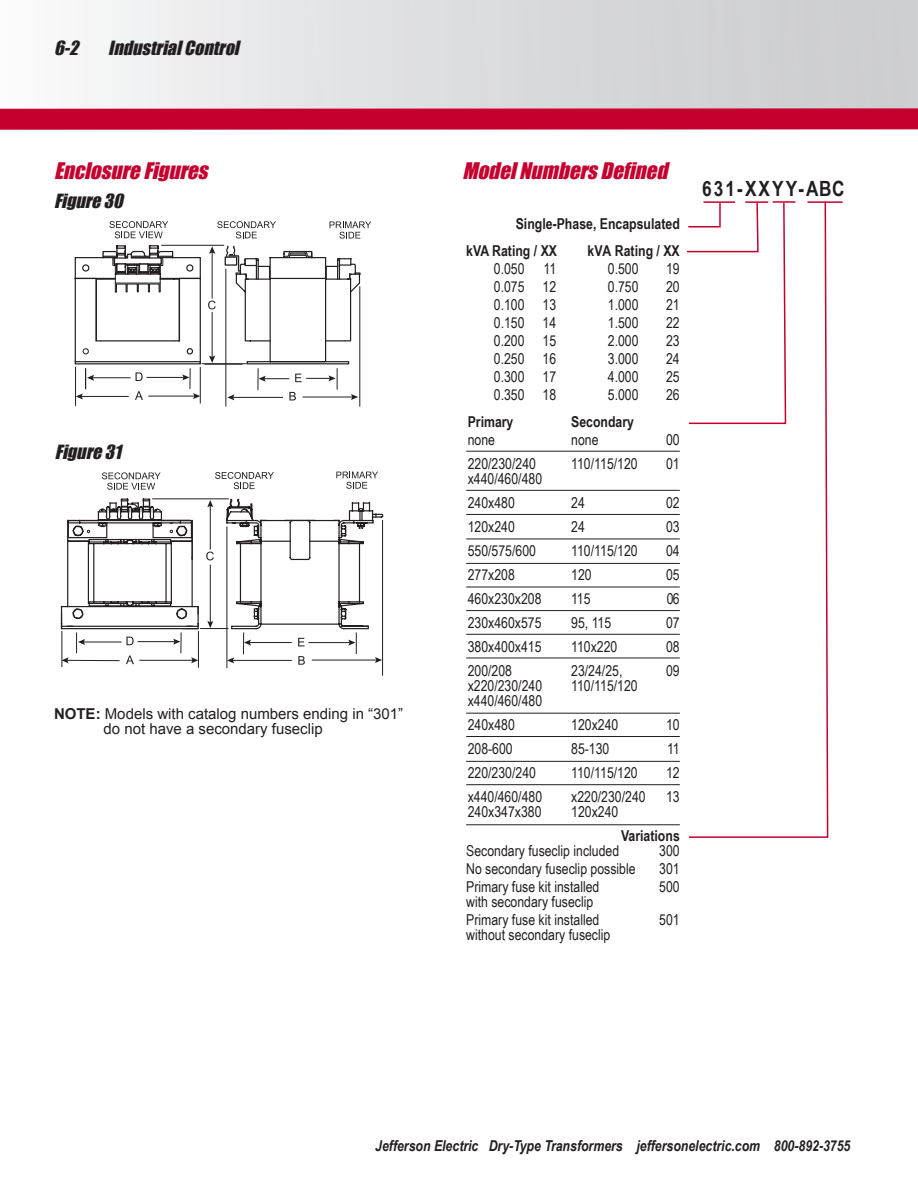
<style>
.page{position:relative;width:918px;height:1188px;background:#fff}
.page>*{position:absolute;margin:0;border:0;box-sizing:border-box;transform-origin:0 0}
.t1{font:italic 21px "Impact";color:#c5002e}
.t2{font:700 21px "Arial Narrow";letter-spacing:.1em;color:#231f20}
.t3{font:italic 18px "Impact";color:#231f20}
.t4{font:15px/24px "Arial Narrow";color:#231f20}
.t5{font:700 15px/27px "Arial Narrow";color:#231f20}
.t6{font:italic 700 15px "Arial Narrow";color:#231f20}
.t7{font:15px/15px "Arial";color:#231f20}
.s1{font-weight:700}
</style>
<div class="page">
<div style="left:0;top:0;width:918px;height:117px;background:linear-gradient(to right,#f7f7f8,#c7c8cb)"></div>
<svg style="left:0;top:97px;width:918px;height:33px;background:#ce516f"></svg>
<hr style="left:807px;top:201px;width:36px;height:2px;background:#c5002e">
<svg style="left:689px;top:201px;width:140px;height:637px"></svg>
<svg style="left:687px;top:201px;width:100px;height:224px"></svg>
<hr style="left:225px;top:269px;width:1px;height:137px;background:#231f20">
<hr style="left:359px;top:287px;width:1px;height:119px;background:#231f20">
<div style="left:75px;top:361px;width:126px;height:3px;border:1px solid #231f20"></div>
<hr style="left:75px;top:367px;width:1px;height:38px;background:#231f20">
<hr style="left:200px;top:367px;width:1px;height:36px;background:#231f20">
<hr style="left:161px;top:245px;width:63px;height:1px;background:#231f20">
<svg style="left:217px;top:221px;width:59px;height:17px"></svg>
<svg style="left:330px;top:221px;width:41px;height:18px"></svg>
<svg style="left:109px;top:221px;width:59px;height:17px"></svg>
<hr style="left:189px;top:369px;width:2px;height:20px;background:#231f20">
<hr style="left:212px;top:312px;width:1px;height:46px;background:#231f20">
<svg style="left:209px;top:356px;width:6px;height:7px"></svg>
<hr style="left:92px;top:377px;width:38px;height:1px;background:#231f20">
<hr style="left:212px;top:251px;width:1px;height:47px;background:#231f20">
<svg style="left:209px;top:246px;width:6px;height:8px"></svg>
<hr style="left:147px;top:377px;width:38px;height:1px;background:#231f20">
<svg style="left:182px;top:374px;width:7px;height:6px"></svg>
<hr style="left:81px;top:396px;width:47px;height:1px;background:#231f20">
<svg style="left:76px;top:369px;width:18px;height:30px"></svg>
<hr style="left:149px;top:396px;width:46px;height:1px;background:#231f20">
<svg style="left:193px;top:393px;width:7px;height:6px"></svg>
<hr style="left:205px;top:364px;width:37px;height:1px;background:#231f20">
<hr style="left:202px;top:363px;width:44px;height:1px;background:#231f20">
<svg style="left:208px;top:301px;width:8px;height:8px"></svg>
<svg style="left:136px;top:372px;width:7px;height:9px"></svg>
<svg style="left:135px;top:391px;width:8px;height:9px"></svg>
<svg style="left:75px;top:245px;width:126px;height:118px"></svg>
<svg style="left:225px;top:245px;width:136px;height:155px"></svg>
<svg style="left:215px;top:472px;width:59px;height:17px"></svg>
<svg style="left:336px;top:472px;width:42px;height:17px"></svg>
<svg style="left:102px;top:472px;width:59px;height:18px"></svg>
<hr style="left:382px;top:521px;width:1px;height:154px;background:#231f20">
<hr style="left:226px;top:527px;width:1px;height:141px;background:#231f20">
<hr style="left:198px;top:632px;width:1px;height:35px;background:#231f20">
<hr style="left:61px;top:631px;width:1px;height:36px;background:#231f20">
<svg style="left:61px;top:498px;width:322px;height:167px"></svg>
<hr style="left:466px;top:451px;width:214px;height:1px;background:#231f20">
<hr style="left:466px;top:490px;width:214px;height:1px;background:#231f20">
<hr style="left:466px;top:514px;width:214px;height:1px;background:#231f20">
<hr style="left:466px;top:539px;width:214px;height:1px;background:#231f20">
<hr style="left:466px;top:563px;width:214px;height:1px;background:#231f20">
<hr style="left:466px;top:587px;width:214px;height:1px;background:#231f20">
<hr style="left:466px;top:610px;width:214px;height:1px;background:#231f20">
<hr style="left:466px;top:658px;width:214px;height:1px;background:#231f20">
<hr style="left:466px;top:634px;width:214px;height:1px;background:#231f20">
<hr style="left:466px;top:713px;width:214px;height:1px;background:#231f20">
<hr style="left:466px;top:736px;width:214px;height:1px;background:#231f20">
<hr style="left:466px;top:761px;width:214px;height:1px;background:#231f20">
<hr style="left:466px;top:784px;width:214px;height:1px;background:#231f20">
<hr style="left:466px;top:824px;width:214px;height:1px;background:#231f20">
<p class="t3" style="left:54px;top:34px;width:31px">6-2</p>
<p class="t3" style="left:108px;top:34px;width:138px">IndustrialControl</p>
<h1 class="t1" style="left:54px;top:154px;width:162px">EnclosureFigures</h1>
<p class="t3" style="left:54px;top:187px;width:76px">Figure30</p>
<p class="t3" style="left:55px;top:438px;width:73px">Figure31</p>
<p class="t7" style="left:103px;top:707px;width:301px;text-indent:-49px"><span class="s1">NOTE:</span> Models with catalog numbers ending in “301” do not have a secondary fuseclip</p>
<h1 class="t1" style="left:462px;top:154px;width:213px">ModelNumbersDefined</h1>
<p class="t5" style="left:466px;top:210px;width:215px;text-indent:50px">Single-Phase, Encapsulated kVA Rating / XX</p>
<p class="t5" style="left:588px;top:237px;width:94px">kVA Rating / XX</p>
<p class="t4" style="left:494px;top:256px;width:32px">0.050</p>
<p class="t4" style="left:543px;top:256px;width:14px">11</p>
<p class="t4" style="left:608px;top:256px;width:32px">0.500</p>
<p class="t4" style="left:666px;top:256px;width:15px">19</p>
<p class="t4" style="left:494px;top:274px;width:64px">0.075 12</p>
<p class="t4" style="left:608px;top:274px;width:32px">0.750</p>
<p class="t4" style="left:666px;top:274px;width:15px">20</p>
<p class="t4" style="left:494px;top:292px;width:64px">0.100 13</p>
<p class="t4" style="left:608px;top:292px;width:32px">1.000</p>
<p class="t4" style="left:666px;top:292px;width:15px">21</p>
<p class="t4" style="left:494px;top:310px;width:64px">0.150 14</p>
<p class="t4" style="left:608px;top:310px;width:32px">1.500</p>
<p class="t4" style="left:666px;top:310px;width:15px">22</p>
<p class="t4" style="left:494px;top:328px;width:64px">0.200 15</p>
<p class="t4" style="left:608px;top:328px;width:32px">2.000</p>
<p class="t4" style="left:666px;top:328px;width:15px">23</p>
<p class="t4" style="left:494px;top:346px;width:64px">0.250 16</p>
<p class="t4" style="left:608px;top:346px;width:32px">3.000</p>
<p class="t4" style="left:666px;top:346px;width:15px">24</p>
<p class="t4" style="left:494px;top:364px;width:64px">0.300 17</p>
<p class="t4" style="left:608px;top:364px;width:32px">4.000</p>
<p class="t4" style="left:666px;top:364px;width:15px">25</p>
<p class="t4" style="left:494px;top:382px;width:64px">0.350 18</p>
<p class="t4" style="left:608px;top:382px;width:32px">5.000</p>
<p class="t4" style="left:666px;top:382px;width:15px">26</p>
<p class="t5" style="left:468px;top:408px;width:47px">Primary</p>
<p class="t5" style="left:571px;top:408px;width:64px">Secondary</p>
<p class="t4" style="left:468px;top:427px;width:29px">none</p>
<p class="t4" style="left:571px;top:427px;width:29px">none</p>
<p class="t4" style="left:666px;top:427px;width:15px">00</p>
<p class="t4" style="left:468px;top:451px;width:70px">220/230/240</p>
<p class="t4" style="left:571px;top:451px;width:68px">110/115/120</p>
<p class="t4" style="left:666px;top:451px;width:15px">01</p>
<p class="t4" style="left:468px;top:466px;width:76px">x440/460/480<br>240x480</p>
<p class="t4" style="left:571px;top:490px;width:15px">24</p>
<p class="t4" style="left:666px;top:490px;width:15px">02</p>
<p class="t4" style="left:468px;top:514px;width:49px">120x240</p>
<p class="t4" style="left:571px;top:514px;width:15px">24</p>
<p class="t4" style="left:666px;top:514px;width:15px">03</p>
<p class="t4" style="left:468px;top:538px;width:70px">550/575/600</p>
<p class="t4" style="left:571px;top:538px;width:68px">110/115/120</p>
<p class="t4" style="left:666px;top:538px;width:15px">04</p>
<p class="t4" style="left:468px;top:562px;width:49px">277x208</p>
<p class="t4" style="left:571px;top:562px;width:22px">120</p>
<p class="t4" style="left:666px;top:562px;width:15px">05</p>
<p class="t4" style="left:468px;top:586px;width:75px">460x230x208</p>
<p class="t4" style="left:571px;top:586px;width:21px">115</p>
<p class="t4" style="left:667px;top:586px;width:14px">06</p>
<p class="t4" style="left:468px;top:610px;width:75px">230x460x575</p>
<p class="t4" style="left:571px;top:610px;width:42px">95, 115</p>
<p class="t4" style="left:666px;top:610px;width:15px">07</p>
<p class="t4" style="left:468px;top:634px;width:75px">380x400x415</p>
<p class="t4" style="left:571px;top:634px;width:48px">110x220</p>
<p class="t4" style="left:666px;top:634px;width:15px">08</p>
<p class="t4" style="left:468px;top:658px;width:46px">200/208</p>
<p class="t4" style="left:571px;top:658px;width:53px">23/24/25,</p>
<p class="t4" style="left:666px;top:658px;width:15px">09</p>
<p class="t4" style="left:468px;top:673px;width:76px">x220/230/240</p>
<p class="t4" style="left:571px;top:673px;width:68px">110/115/120</p>
<p class="t4" style="left:468px;top:688px;width:76px">x440/460/480<br>240x480</p>
<p class="t4" style="left:571px;top:712px;width:49px">120x240</p>
<p class="t4" style="left:666px;top:712px;width:15px">10</p>
<p class="t4" style="left:468px;top:736px;width:47px">208-600</p>
<p class="t4" style="left:571px;top:736px;width:40px">85-130</p>
<p class="t4" style="left:667px;top:736px;width:14px">11</p>
<p class="t4" style="left:468px;top:760px;width:70px">220/230/240</p>
<p class="t4" style="left:571px;top:760px;width:68px">110/115/120</p>
<p class="t4" style="left:666px;top:760px;width:15px">12</p>
<p class="t4" style="left:468px;top:784px;width:76px">x440/460/480</p>
<p class="t4" style="left:571px;top:784px;width:76px">x220/230/240</p>
<p class="t4" style="left:666px;top:784px;width:15px">13</p>
<p class="t4" style="left:468px;top:799px;width:75px">240x347x380</p>
<p class="t4" style="left:571px;top:799px;width:49px">120x240</p>
<p class="t5" style="left:621px;top:822px;width:60px">Variations</p>
<p class="t4" style="left:466px;top:838px;width:155px">Secondary fuseclip included</p>
<p class="t4" style="left:659px;top:838px;width:22px">300</p>
<p class="t4" style="left:466px;top:856px;width:171px">No secondary fuseclip possible</p>
<p class="t4" style="left:659px;top:856px;width:22px">301</p>
<p class="t4" style="left:466px;top:874px;width:135px">Primary fuse kit installed</p>
<p class="t4" style="left:659px;top:874px;width:22px">500</p>
<p class="t4" style="left:466px;top:892px;width:135px;line-height:18px">with secondary fuseclip<br>Primary fuse kit installed</p>
<p class="t4" style="left:659px;top:907px;width:22px">501</p>
<p class="t4" style="left:466px;top:922px;width:146px">without secondary fuseclip</p>
<h1 class="t2" style="left:702px;top:173px;width:144px">631-XXYY-ABC</h1>
<p class="t6" style="left:375px;top:1135px;width:477px">Jefferson Electric Dry-Type Transformers jeffersonelectric.com 800-892-3755</p>
</div>
